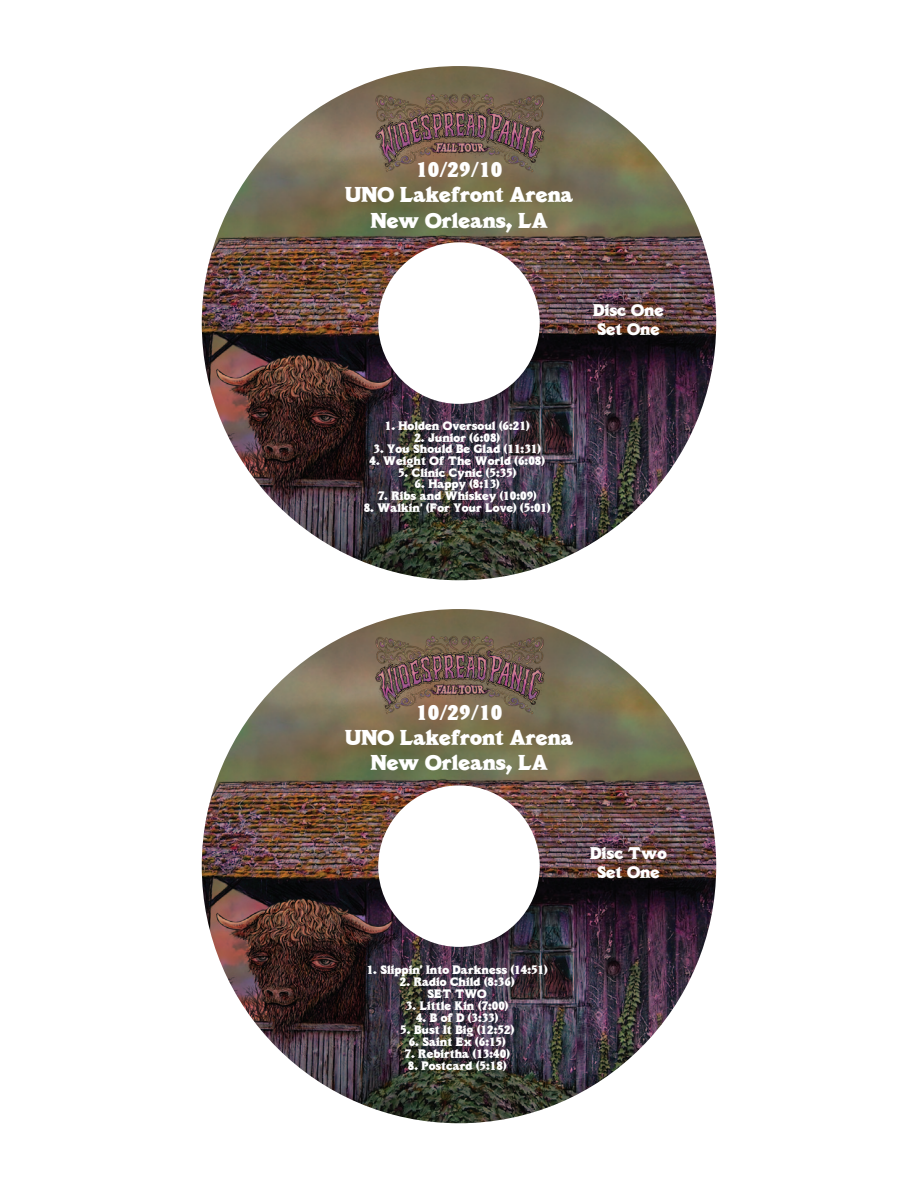
<style>
.page{position:relative;width:918px;height:1188px;background:#fff}
.page>*{position:absolute;margin:0;border:0;box-sizing:border-box;transform-origin:0 0}
.t1{font:21px/25.2px "Crimmon";color:#fff;text-align:center}
.t2{font:16.5px/19.8px "Crimmon";color:#fff}
.t3{font:12px/12px "Crimmon";color:#fff;text-align:center}
</style>
<div class="page">
<img style="left:202px;top:66px;width:514px;height:514px;border-radius:257px">
<div style="left:378px;top:242px;width:162px;height:162px;background:#fff;border-radius:50%"></div>
<img style="left:202px;top:609px;width:514px;height:514px;border-radius:257px">
<div style="left:378px;top:785px;width:162px;height:162px;background:#fff;border-radius:50%"></div>
<img style="left:370px;top:85px;width:179px;height:256px">
<img style="left:370px;top:627px;width:179px;height:257px">
<h1 class="t1" style="left:345px;top:157px;width:230px">10/29/10<br>UNO Lakefront Arena<br>New Orleans, LA</h1>
<h2 class="t2" style="left:593px;top:300px;width:72px">Disc One<br>Set One</h2>
<p class="t3" style="left:385px;top:419px;width:146px">1. Holden Oversoul (6:21)</p>
<p class="t3" style="left:414px;top:431px;width:87px">2. Junior (6:08)</p>
<p class="t3" style="left:373px;top:443px;width:169px">3. You Should Be Glad (11:31)</p>
<p class="t3" style="left:369px;top:455px;width:177px">4. Weight Of The World (6:08)</p>
<p class="t3" style="left:398px;top:466px;width:120px">5. Clinic Cynic (5:35)</p>
<p class="t3" style="left:415px;top:478px;width:87px">6. Happy (8:13)</p>
<p class="t3" style="left:378px;top:490px;width:161px">7. Ribs and Whiskey (10:09)</p>
<p class="t3" style="left:364px;top:501px;width:188px">8. Walkin' (For Your Love) (5:01)</p>
<h1 class="t1" style="left:345px;top:699px;width:230px">10/29/10<br>UNO Lakefront Arena<br>New Orleans, LA</h1>
<h2 class="t2" style="left:590px;top:843px;width:78px;text-align:center">Disc Two<br>Set One</h2>
<p class="t3" style="left:367px;top:964px;width:183px">1. Slippin' Into Darkness (14:51)</p>
<p class="t3" style="left:400px;top:976px;width:116px">2. Radio Child (8:36)<br>SET TWO</p>
<p class="t3" style="left:406px;top:1000px;width:104px">3. Little Kin (7:00)</p>
<p class="t3" style="left:416px;top:1012px;width:84px">4. B of D (3:33)</p>
<p class="t3" style="left:400px;top:1024px;width:115px">5. Bust It Big (12:52)</p>
<p class="t3" style="left:409px;top:1036px;width:99px">6. Saint Ex (6:15)</p>
<p class="t3" style="left:405px;top:1048px;width:107px">7. Rebirtha (13:40)</p>
<p class="t3" style="left:408px;top:1060px;width:100px">8. Postcard (5:18)</p>
</div>
